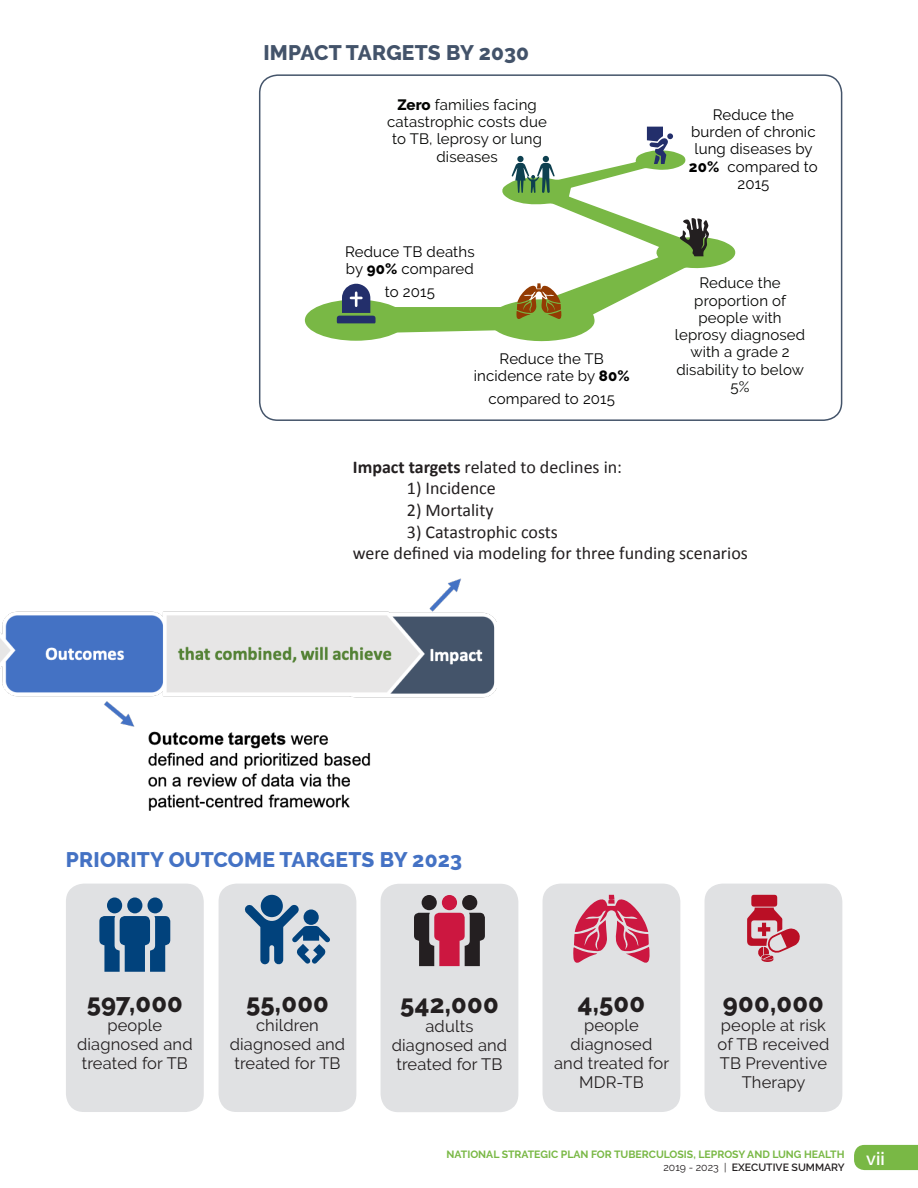
<style>
.page{position:relative;width:918px;height:1188px;background:#fff}
.page>*{position:absolute;margin:0;border:0;box-sizing:border-box;transform-origin:0 0}
.List_Paragraph{font:800 25.5px "Raleway";letter-spacing:.01em;color:#231f20}
.t1{font:800 21px "Raleway";letter-spacing:.01em;color:#4472c4}
.t2{font:800 21px "Raleway";letter-spacing:.01em;color:#43536a}
.t3{font:18px "Calibri";color:#231f20}
.t4{font:600 18px "Raleway";color:#fff}
.List_Paragraph-2{font:16.5px/18.9px "Raleway";letter-spacing:.01em;color:#231f20;text-align:center}
.List_Paragraph-3{font:15px/17.2px "Raleway";letter-spacing:.01em;color:#040503;text-align:center}
.List_Paragraph-4{font:15px/17.2px "Raleway";letter-spacing:.01em;color:#000;text-align:center}
.t5{font:700 10.5px/13.5px "Raleway";color:#79b845;text-align:right}
.s1{font-weight:800}
.s2{font-weight:700}
.s3{font-weight:400;color:#231f20}
.s4{font-weight:600;color:#231f20}
</style>
<div class="page">
<div style="left:854px;top:1145px;width:64px;height:25px;background:#79b845"></div>
<div style="left:66px;top:884px;width:138px;height:228px;background:#e0e1e3;border-radius:18px"></div>
<div style="left:219px;top:884px;width:137px;height:228px;background:#e0e1e3;border-radius:18px"></div>
<div style="left:381px;top:884px;width:137px;height:228px;background:#e0e1e3;border-radius:18px"></div>
<div style="left:543px;top:884px;width:137px;height:228px;background:#e0e1e3;border-radius:18px"></div>
<div style="left:705px;top:884px;width:137px;height:228px;background:#e0e1e3;border-radius:18px"></div>
<svg style="left:99px;top:908px;width:23px;height:64px"></svg>
<svg style="left:148px;top:908px;width:22px;height:64px"></svg>
<div style="left:127px;top:897px;width:15px;height:16px;background:#01427c;border-radius:50%"></div>
<div style="left:120px;top:916px;width:30px;height:29px;background:#01427c;border-radius:5px"></div>
<svg style="left:414px;top:908px;width:23px;height:58px"></svg>
<svg style="left:462px;top:908px;width:23px;height:58px"></svg>
<div style="left:442px;top:895px;width:15px;height:15px;background:#cc1740;border-radius:50%"></div>
<div style="left:434px;top:913px;width:31px;height:28px;background:#cc1740;border-radius:5px"></div>
<svg style="left:573px;top:895px;width:77px;height:68px"></svg>
<svg style="left:747px;top:895px;width:53px;height:67px"></svg>
<svg style="left:245px;top:908px;width:85px;height:57px"></svg>
<svg style="left:502px;top:151px;width:234px;height:191px"></svg>
<div style="left:305px;top:300px;width:102px;height:41px;background:#79b845;border-radius:50%"></div>
<svg style="left:512px;top:156px;width:43px;height:37px"></svg>
<svg style="left:337px;top:283px;width:225px;height:51px"></svg>
<svg style="left:647px;top:127px;width:26px;height:37px"></svg>
<svg style="left:680px;top:218px;width:29px;height:38px"></svg>
<div style="left:259px;top:74px;width:583px;height:347px;border:2px solid #44546a;border-radius:18px"></div>
<img style="left:0;top:578px;width:496px;height:330px">
<p class="t2" style="left:263px;top:41px;width:267px">IMPACT TARGETS BY 2030</p>
<p class="List_Paragraph-3" style="left:387px;top:96px;width:161px"><span class="s1">Zero</span> families facing catastrophic costs due to TB, leprosy or lung diseases</p>
<p class="List_Paragraph-4" style="left:345px;top:243px;width:131px;text-align:left">Reduce TB deaths by <span class="s1">90%</span> compared</p>
<p class="List_Paragraph-4" style="left:385px;top:283px;width:52px">to 2015</p>
<p class="List_Paragraph-4" style="left:474px;top:350px;width:158px">Reduce the TB incidence rate by <span class="s1">80%</span></p>
<p class="List_Paragraph-4" style="left:489px;top:390px;width:128px">compared to 2015</p>
<p class="List_Paragraph-4" style="left:689px;top:106px;width:130px">Reduce the burden of chronic lung diseases by<br><span class="s1">20%</span> compared to<br>2015</p>
<p class="List_Paragraph-3" style="left:675px;top:274px;width:132px">Reduce the proportion of people with leprosy diagnosed with a grade 2 disability to below<br>5%</p>
<p class="t3" style="left:353px;top:454px;width:271px"><span class="s2">Impact targets</span> related to declines in:</p>
<p class="t3" style="left:407px;top:476px;width:90px">1) Incidence</p>
<p class="t3" style="left:407px;top:497px;width:88px">2) Mortality</p>
<p class="t3" style="left:407px;top:519px;width:153px">3) Catastrophic costs</p>
<p class="t3" style="left:353px;top:541px;width:396px">were defined via modeling for three funding scenarios</p>
<p class="t1" style="left:66px;top:848px;width:398px">PRIORITY OUTCOME TARGETS BY 2023</p>
<p class="List_Paragraph" style="left:87px;top:989px;width:98px">597,000</p>
<p class="List_Paragraph-2" style="left:77px;top:1016px;width:117px">people diagnosed and treated for TB</p>
<p class="List_Paragraph" style="left:246px;top:989px;width:84px">55,000</p>
<p class="List_Paragraph-2" style="left:230px;top:1016px;width:117px">children diagnosed and treated for TB</p>
<p class="List_Paragraph" style="left:400px;top:989px;width:100px">542,000</p>
<p class="List_Paragraph-2" style="left:392px;top:1016px;width:117px">adults diagnosed and treated for TB</p>
<p class="List_Paragraph" style="left:578px;top:989px;width:69px">4,500</p>
<p class="List_Paragraph-2" style="left:554px;top:1016px;width:116px">people diagnosed and treated for<br>MDR-TB</p>
<p class="List_Paragraph" style="left:723px;top:989px;width:103px">900,000</p>
<p class="List_Paragraph-2" style="left:718px;top:1016px;width:113px">people at risk of TB received<br>TB Preventive<br>Therapy</p>
<p class="t5" style="left:447px;top:1148px;width:400px">NATIONAL STRATEGIC PLAN FOR TUBERCULOSIS, LEPROSY AND LUNG HEALTH<br><span class="s3">2019 - 2023 |</span> <span class="s4">EXECUTIVE SUMMARY</span></p>
<p class="t4" style="left:866px;top:1149px;width:20px">vii</p>
</div>
